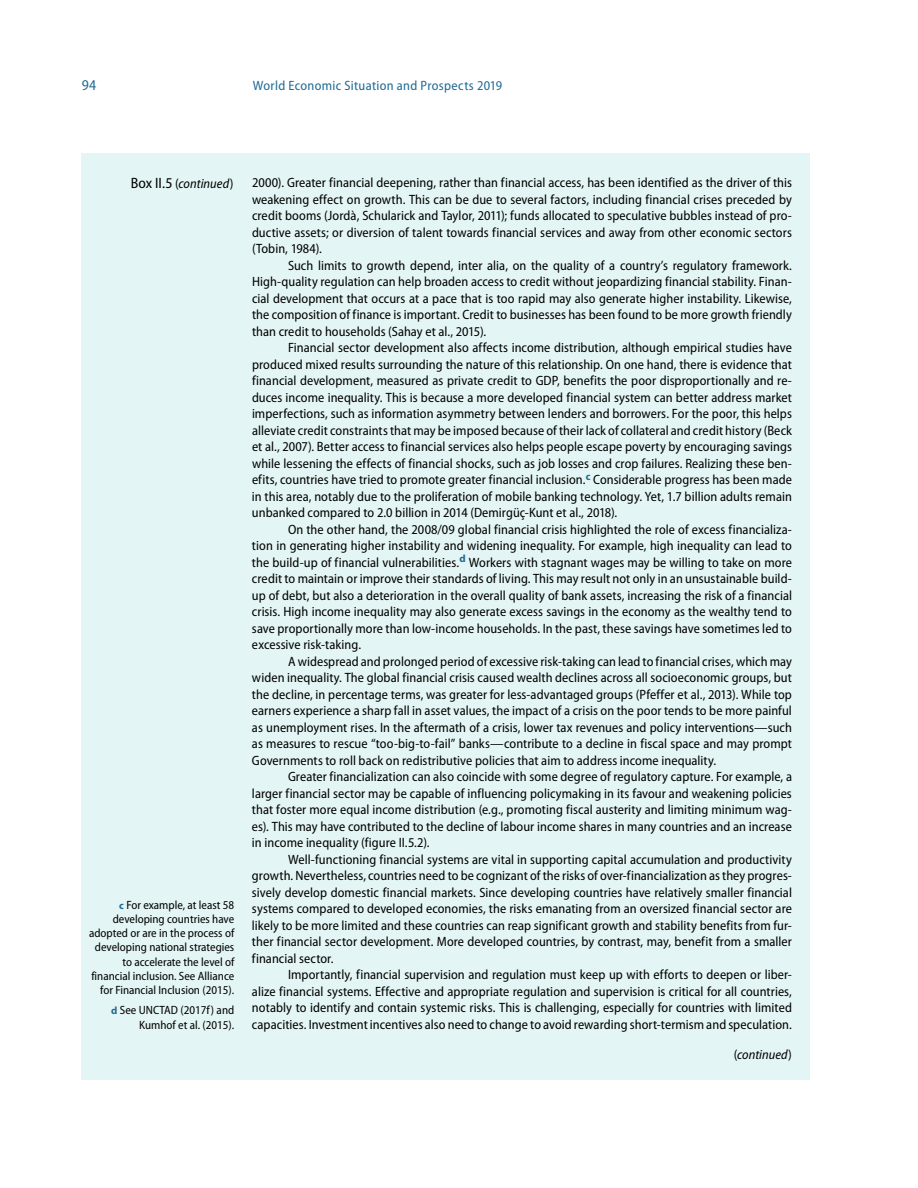
<style>
.page{position:relative;width:918px;height:1188px;background:#fff}
.page>*{position:absolute;margin:0;border:0;box-sizing:border-box;transform-origin:0 0}
.t1{font:semi-condensed 15px "Myriad Pro";color:#1f6a95}
.t2{font:semi-condensed 13.5px/16.5px "Myriad Pro";letter-spacing:.005em;color:#000;text-align:justify}
.t3{font:semi-condensed 13.5px "Myriad Pro";letter-spacing:.025em;color:#1f6a95}
.t4{font:italic semi-condensed 13.5px "Myriad Pro";letter-spacing:.005em;color:#000}
.t5{font:semi-condensed 12px/14.2px "Myriad Pro";color:#000;text-align:right}
.s1{font-style:normal;font-size:15px}
.s2{font-style:normal}
.s3{font-weight:700;font-stretch:normal;font-size:10.5px;color:#1f6a95}
</style>
<div class="page">
<div style="left:81px;top:153px;width:729px;height:926px;background:#e3f5f4"></div>
<p class="t1" style="left:82px;top:77px;width:16px">94</p>
<p class="t3" style="left:253px;top:78px;width:251px">World Economic Situation and Prospects 2019</p>
<p class="t4" style="left:131px;top:177px;width:104px"><span class="s1">Box II.5</span> <span class="s2">(</span>continued<span class="s2">)</span></p>
<p class="t5" style="left:89px;top:898px;width:147px"><span class="s3">c</span> For example, at least 58 developing countries have adopted or are in the process of developing national strategies to accelerate the level of financial inclusion. See Alliance for Financial Inclusion (2015).</p>
<p class="t5" style="left:111px;top:1004px;width:124px"><span class="s3">d</span> See UNCTAD (2017f) and<br>Kumhof et al. (2015).</p>
<p class="t2" style="left:252px;top:175px;width:542px">2000). Greater financial deepening, rather than financial access, has been identified as the driver of this weakening effect on growth. This can be due to several factors, including financial crises preceded by credit booms (Jordà, Schularick and Taylor, 2011); funds allocated to speculative bubbles instead of pro&shy;ductive assets; or diversion of talent towards financial services and away from other economic sectors (Tobin, 1984).</p>
<p class="t2" style="left:252px;top:257px;width:542px;text-indent:36px">Such limits to growth depend, inter alia, on the quality of a country’s regulatory framework.<br>High-quality regulation can help broaden access to credit without jeopardizing financial stability. Finan&shy;cial development that occurs at a pace that is too rapid may also generate higher instability. Likewise, the composition of finance is important. Credit to businesses has been found to be more growth friendly than credit to households (Sahay et al., 2015).</p>
<p class="t2" style="left:252px;top:340px;width:542px;text-indent:36px">Financial sector development also affects income distribution, although empirical studies have produced mixed results surrounding the nature of this relationship. On one hand, there is evidence that financial development, measured as private credit to GDP, benefits the poor disproportionally and re&shy;duces income inequality. This is because a more developed financial system can better address market imperfections, such as information asymmetry between lenders and borrowers. For the poor, this helps alleviate credit constraints that may be imposed because of their lack of collateral and credit history (Beck et al., 2007). Better access to financial services also helps people escape poverty by encouraging savings while lessening the effects of financial shocks, such as job losses and crop failures. Realizing these ben&shy;efits, countries have tried to promote greater financial inclusion.<sup>c</sup> Considerable progress has been made in this area, notably due to the proliferation of mobile banking technology. Yet, 1.7 billion adults remain unbanked compared to 2.0 billion in 2014 (Demirgüç-Kunt et al., 2018).</p>
<p class="t2" style="left:252px;top:521px;width:542px;text-indent:36px">On the other hand, the 2008/09 global financial crisis highlighted the role of excess financializa&shy;tion in generating higher instability and widening inequality. For example, high inequality can lead to the build-up of financial vulnerabilities.<sup>d</sup> Workers with stagnant wages may be willing to take on more credit to maintain or improve their standards of living. This may result not only in an unsustainable build&shy;up of debt, but also a deterioration in the overall quality of bank assets, increasing the risk of a financial crisis. High income inequality may also generate excess savings in the economy as the wealthy tend to save proportionally more than low-income households. In the past, these savings have sometimes led to excessive risk-taking.</p>
<p class="t2" style="left:252px;top:653px;width:542px;text-indent:36px">A widespread and prolonged period of excessive risk-taking can lead to financial crises, which may widen inequality. The global financial crisis caused wealth declines across all socioeconomic groups, but the decline, in percentage terms, was greater for less-advantaged groups (Pfeffer et al., 2013). While top earners experience a sharp fall in asset values, the impact of a crisis on the poor tends to be more painful as unemployment rises. In the aftermath of a crisis, lower tax revenues and policy interventions—such as measures to rescue “too-big-to-fail” banks—contribute to a decline in fiscal space and may prompt Governments to roll back on redistributive policies that aim to address income inequality.</p>
<p class="t2" style="left:252px;top:769px;width:542px;text-indent:36px">Greater financialization can also coincide with some degree of regulatory capture. For example, a larger financial sector may be capable of influencing policymaking in its favour and weakening policies that foster more equal income distribution (e.g., promoting fiscal austerity and limiting minimum wag&shy;es). This may have contributed to the decline of labour income shares in many countries and an increase in income inequality (figure II.5.2).</p>
<p class="t2" style="left:252px;top:851px;width:542px;text-indent:36px">Well-functioning financial systems are vital in supporting capital accumulation and productivity growth. Nevertheless, countries need to be cognizant of the risks of over-financialization as they progres&shy;sively develop domestic financial markets. Since developing countries have relatively smaller financial systems compared to developed economies, the risks emanating from an oversized financial sector are likely to be more limited and these countries can reap significant growth and stability benefits from fur&shy;ther financial sector development. More developed countries, by contrast, may, benefit from a smaller financial sector.</p>
<p class="t2" style="left:252px;top:967px;width:542px;text-indent:36px">Importantly, financial supervision and regulation must keep up with efforts to deepen or liber&shy;alize financial systems. Effective and appropriate regulation and supervision is critical for all countries, notably to identify and contain systemic risks. This is challenging, especially for countries with limited capacities. Investment incentives also need to change to avoid rewarding short-termism and speculation.</p>
<p class="t4" style="left:734px;top:1047px;width:60px"><span class="s2">(</span>continued<span class="s2">)</span></p>
</div>
